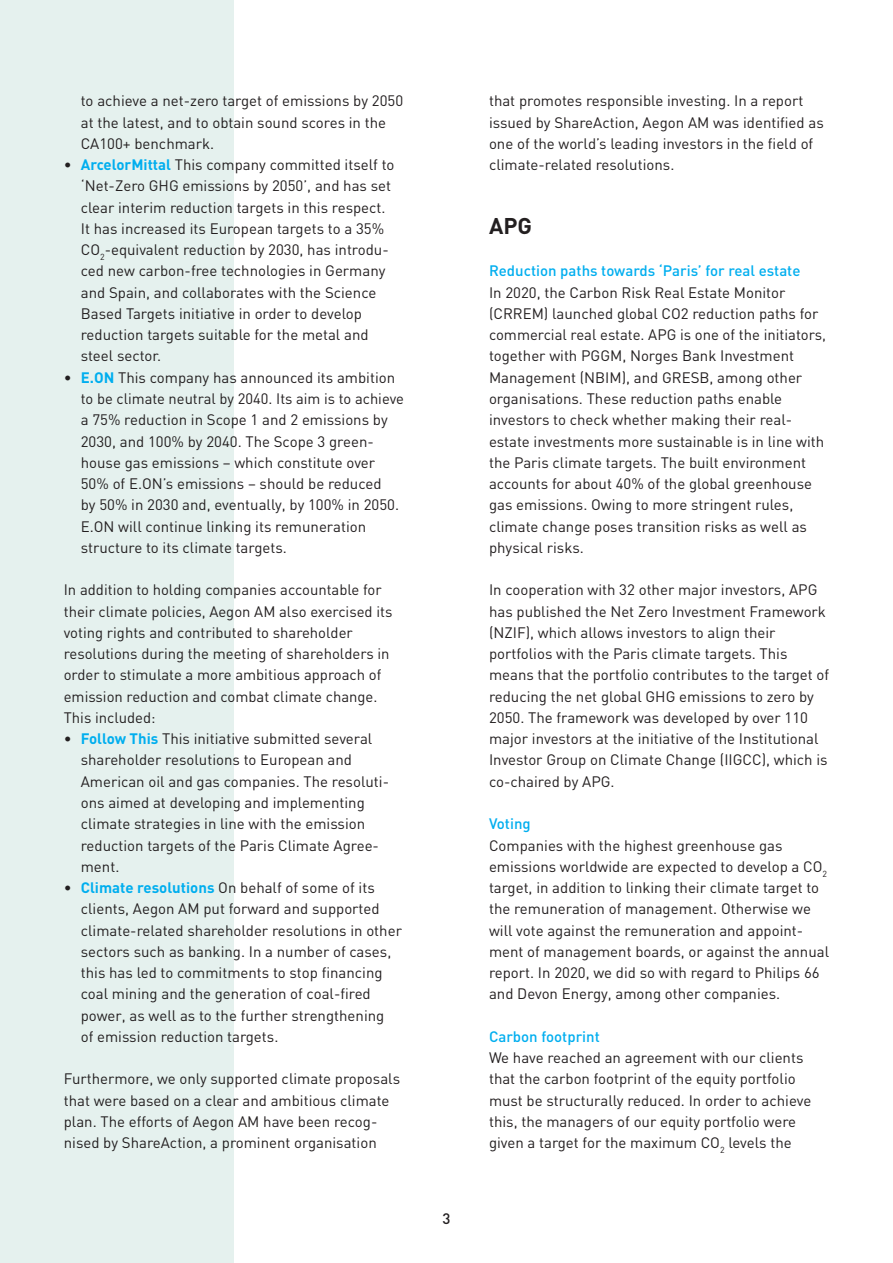
<style>
.page{position:relative;width:893px;height:1263px;background:#fff}
.page>*{position:absolute;margin:0;border:0;box-sizing:border-box;transform-origin:0 0}
.Kopje{font:700 22.5px "DIN";color:#231f20}
.Platte_tekst{font:15px/21.3px "DIN";color:#231f20}
.Opsomming{font:15px/21.3px "DIN";color:#231f20}
.Subkopje{font:500 15px "DIN";color:#00aeef}
.Platte_tekst-2{font:500 15px "DIN";color:#231f20}
.s1{font-weight:700;color:#00aeef}
</style>
<div class="page">
<div style="left:0;top:0;width:234px;height:1263px;background:#e5f1ee"></div>
<p class="Opsomming" style="left:81px;top:90px;width:324px">to achieve a net-zero target of emissions by 2050 at the latest, and to obtain sound scores in the<br>CA100+ benchmark.</p>
<p class="Opsomming" style="left:81px;top:154px;width:315px;text-indent:-17px">• <span class="s1">ArcelorMittal</span> This company committed itself to ‘Net-Zero GHG emissions by 2050’, and has set clear interim reduction targets in this respect.<br>It has increased its European targets to a 35% CO<sub>2</sub>-equivalent reduction by 2030, has introdu&shy;ced new carbon-free technologies in Germany and Spain, and collaborates with the Science Based Targets initiative in order to develop reduction targets suitable for the metal and steel sector.</p>
<p class="Opsomming" style="left:81px;top:366px;width:325px;text-indent:-17px">• <span class="s1">E.ON</span> This company has announced its ambition to be climate neutral by 2040. Its aim is to achieve a 75% reduction in Scope 1 and 2 emissions by 2030, and 100% by 2040. The Scope 3 green&shy;house gas emissions – which constitute over 50% of E.ON’s emissions – should be reduced<br>by 50% in 2030 and, eventually, by 100% in 2050.<br>E.ON will continue linking its remuneration structure to its climate targets.</p>
<p class="Platte_tekst" style="left:64px;top:579px;width:330px">In addition to holding companies accountable for their climate policies, Aegon AM also exercised its voting rights and contributed to shareholder resolutions during the meeting of shareholders in order to stimulate a more ambitious approach of emission reduction and combat climate change.<br>This included:</p>
<p class="Opsomming" style="left:81px;top:728px;width:310px;text-indent:-17px">• <span class="s1">Follow This</span> This initiative submitted several shareholder resolutions to European and American oil and gas companies. The resoluti&shy;ons aimed at developing and implementing climate strategies in line with the emission reduction targets of the Paris Climate Agree&shy;ment.</p>
<p class="Opsomming" style="left:81px;top:877px;width:323px;text-indent:-17px">• <span class="s1">Climate resolutions</span> On behalf of some of its clients, Aegon AM put forward and supported climate-related shareholder resolutions in other sectors such as banking. In a number of cases, this has led to commitments to stop financing coal mining and the generation of coal-fired power, as well as to the further strengthening<br>of emission reduction targets.</p>
<p class="Platte_tekst" style="left:64px;top:1068px;width:338px">Furthermore, we only supported climate proposals that were based on a clear and ambitious climate plan. The efforts of Aegon AM have been recog&shy;nised by ShareAction, a prominent organisation</p>
<p class="Platte_tekst-2" style="left:442px;top:1209px;width:9px">3</p>
<p class="Platte_tekst" style="left:489px;top:90px;width:336px">that promotes responsible investing. In a report issued by ShareAction, Aegon AM was identified as one of the world’s leading investors in the field of climate-related resolutions.</p>
<p class="Kopje" style="left:489px;top:211px;width:45px">APG</p>
<p class="Subkopje" style="left:489px;top:261px;width:313px">Reduction paths towards ‘Paris’ for real estate</p>
<p class="Platte_tekst" style="left:489px;top:281px;width:339px">In 2020, the Carbon Risk Real Estate Monitor (CRREM) launched global CO2 reduction paths for commercial real estate. APG is one of the initiators, together with PGGM, Norges Bank Investment Management (NBIM), and GRESB, among other organisations. These reduction paths enable investors to check whether making their real&shy;estate investments more sustainable is in line with the Paris climate targets. The built environment accounts for about 40% of the global greenhouse gas emissions. Owing to more stringent rules, climate change poses transition risks as well as physical risks.</p>
<p class="Platte_tekst" style="left:489px;top:579px;width:342px">In cooperation with 32 other major investors, APG has published the Net Zero Investment Framework (NZIF), which allows investors to align their portfolios with the Paris climate targets. This means that the portfolio contributes to the target of reducing the net global GHG emissions to zero by 2050. The framework was developed by over 110 major investors at the initiative of the Institutional Investor Group on Climate Change (IIGCC), which is co-chaired by APG.</p>
<p class="Subkopje" style="left:489px;top:814px;width:43px">Voting</p>
<p class="Platte_tekst" style="left:489px;top:834px;width:342px">Companies with the highest greenhouse gas emissions worldwide are expected to develop a CO<sub>2 </sub>target, in addition to linking their climate target to the remuneration of management. Otherwise we will vote against the remuneration and appoint&shy;ment of management boards, or against the annual report. In 2020, we did so with regard to Philips 66 and Devon Energy, among other companies.</p>
<p class="Subkopje" style="left:489px;top:1027px;width:112px">Carbon footprint</p>
<p class="Platte_tekst" style="left:489px;top:1047px;width:324px">We have reached an agreement with our clients that the carbon footprint of the equity portfolio must be structurally reduced. In order to achieve this, the managers of our equity portfolio were given a target for the maximum CO<sub>2</sub> levels the</p>
</div>
